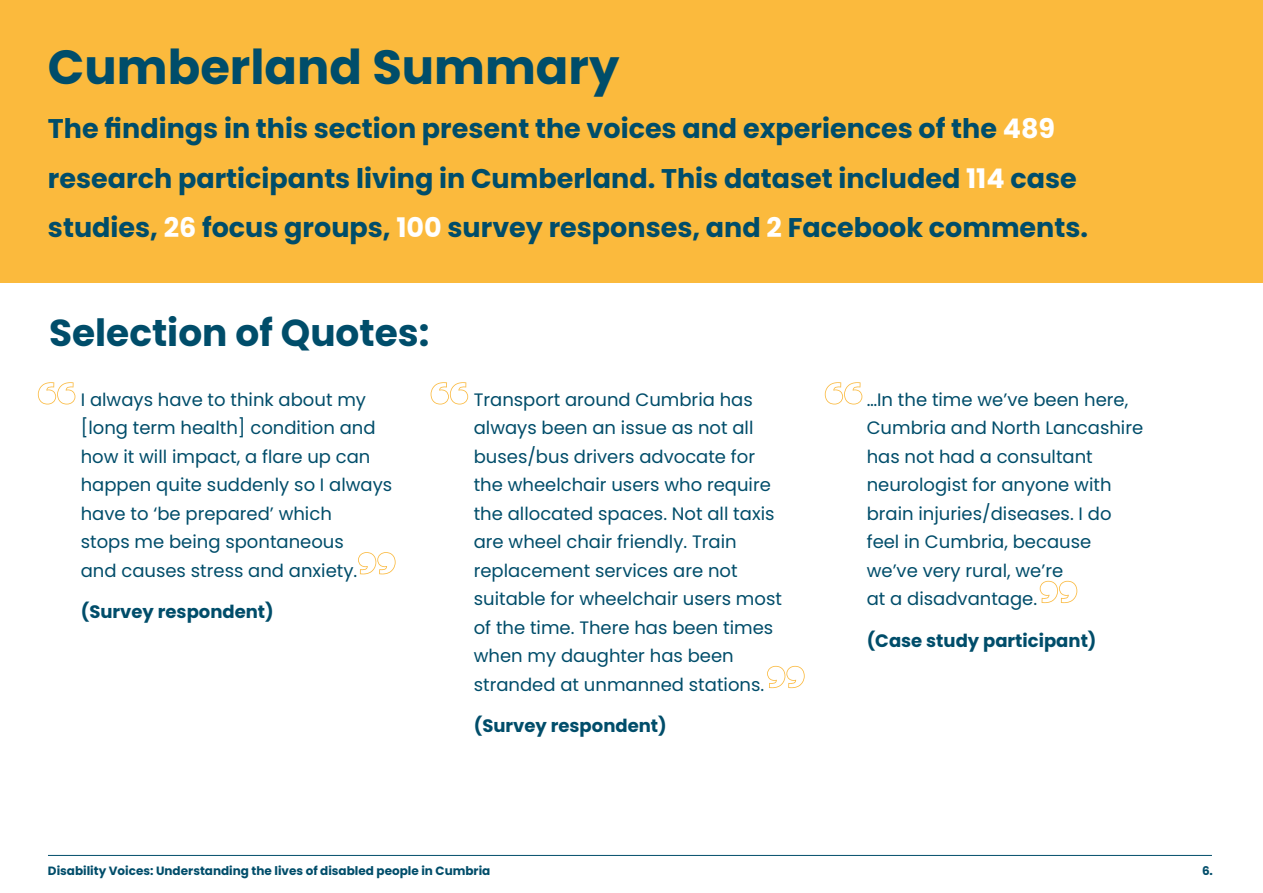
<style>
.page{position:relative;width:1263px;height:893px;background:#fff}
.page>*{position:absolute;margin:0;border:0;box-sizing:border-box;transform-origin:0 0}
.t1{font:700 48px "Poppins";color:#004d6a}
.t2{font:700 37.5px "Poppins";color:#004d6a}
.t3{font:700 27px/49.5px "Poppins";color:#004d6a}
.t4{font:18px/28.5px "Poppins";color:#004d6a}
.t5{font:700 18px "Poppins";color:#004d6a}
.t6{font:700 12px "Poppins";color:#004d6a}
.s1{color:#fff}
</style>
<div class="page">
<div style="left:0;top:0;width:1263px;height:283px;background:#fbba3d"></div>
<hr style="left:48px;top:855px;width:1164px;height:1px;background:#004d6a">
<svg style="left:38px;top:382px;width:37px;height:22px"></svg>
<svg style="left:431px;top:382px;width:37px;height:22px"></svg>
<svg style="left:825px;top:382px;width:37px;height:22px"></svg>
<svg style="left:1040px;top:581px;width:37px;height:22px"></svg>
<svg style="left:767px;top:666px;width:38px;height:22px"></svg>
<svg style="left:358px;top:552px;width:38px;height:22px"></svg>
<h1 class="t1" style="left:48px;top:40px;width:573px">Cumberland Summary</h1>
<h3 class="t3" style="left:48px;top:104px;width:1042px">The findings in this section present the voices and experiences of the <span class="s1">489 </span>research participants living in Cumberland. This dataset included <span class="s1">114</span> case studies, <span class="s1">26</span> focus groups, <span class="s1">100</span> survey responses, and <span class="s1">2</span> Facebook comments.</h3>
<h2 class="t2" style="left:49px;top:311px;width:382px">Selection of Quotes:</h2>
<p class="t4" style="left:81px;top:385px;width:313px">I always have to think about my [long term health] condition and how it will impact, a flare up can happen quite suddenly so I always have to ‘be prepared’ which<br>stops me being spontaneous<br>and causes stress and anxiety.</p>
<p class="t5" style="left:81px;top:601px;width:195px">(Survey respondent)</p>
<p class="t4" style="left:474px;top:385px;width:310px">Transport around Cumbria has always been an issue as not all buses/bus drivers advocate for the wheelchair users who require the allocated spaces. Not all taxis are wheel chair friendly. Train replacement services are not suitable for wheelchair users most of the time. There has been times when my daughter has been stranded at unmanned stations.</p>
<p class="t5" style="left:474px;top:715px;width:195px">(Survey respondent)</p>
<p class="t4" style="left:867px;top:385px;width:278px">…In the time we’ve been here,<br>Cumbria and North Lancashire has not had a consultant neurologist for anyone with brain injuries/diseases. I do feel in Cumbria, because we’ve very rural, we’re<br>at a disadvantage.</p>
<p class="t5" style="left:867px;top:630px;width:231px">(Case study participant)</p>
<p class="t6" style="left:48px;top:864px;width:444px">Disability Voices: Understanding the lives of disabled people in Cumbria</p>
<p class="t6" style="left:1202px;top:864px;width:13px">6.</p>
</div>
